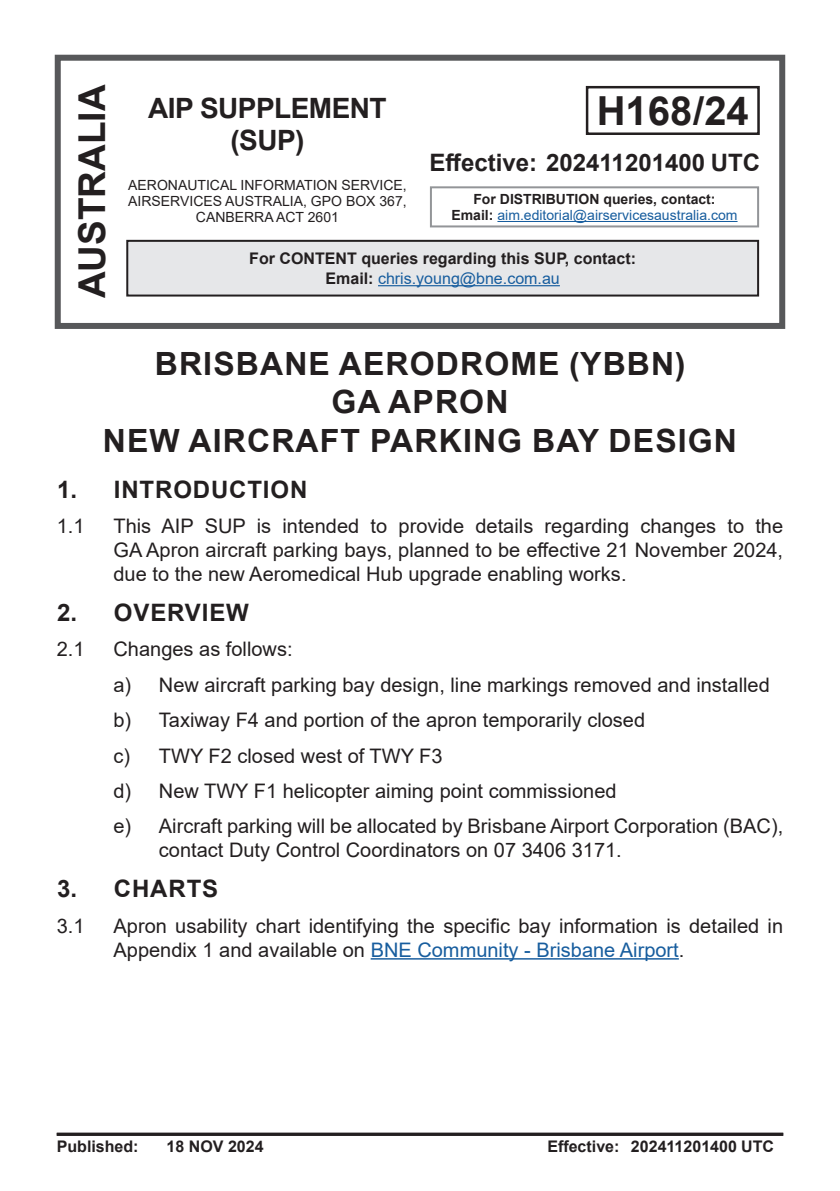
<style>
.page{position:relative;width:840px;height:1191px;background:#fff}
.page>*{position:absolute;margin:0;border:0;box-sizing:border-box;transform-origin:0 0}
.t1{font:700 40px "Arial";color:#231f20}
.t2{font:700 37px "Arial";color:#231f20}
.t3{font:700 32px/38.4px "Arial";letter-spacing:.035em;color:#231f20;text-align:center}
.t4{font:700 28px/32px "Arial";letter-spacing:-.02em;color:#231f20;text-align:center}
.Effective_date{font:700 24px "Arial";letter-spacing:.035em;color:#231f20}
.Effective_date-2{font:700 24px "Arial";color:#231f20}
.t5{font:20px/24px "Arial";color:#231f20}
.Figure_caption{font:700 16px "Arial";color:#231f20}
.t6{font:16px "Arial";color:#175d9e}
.t7{font:14px/16px "Arial";color:#231f20;text-align:center}
.t8{font:14px/16px "Arial";color:#175d9e;text-align:center}
.s1{font-weight:700;color:#231f20}
.s2{color:#175d9e}
</style>
<div class="page">
<div style="left:55px;top:55px;width:729px;height:274px;border:6px solid #57585a"></div>
<hr style="left:497px;top:221px;width:240px;height:1px;background:#175d9e">
<div style="left:429px;top:186px;width:329px;height:41px;border:2px solid #939598"></div>
<hr style="left:57px;top:1132px;width:725px;height:3px;background:#231f20">
<div style="left:585px;top:86px;width:174px;height:49px;border:2px solid #231f20"></div>
<div style="left:127px;top:241px;width:630px;height:54px;background:#e6e7e9"></div>
<hr style="left:378px;top:285px;width:181px;height:1px;background:#175d9e">
<div style="left:126px;top:240px;width:632px;height:56px;border:2px solid #231f20"></div>
<hr style="left:370px;top:958px;width:308px;height:1px;background:#175d9e">
<h2 class="t2" style="left:66px;top:298px;width:215px;rotate:-90deg">AUSTRALIA</h2>
<h3 class="t4" style="left:148px;top:92px;width:240px">AIP SUPPLEMENT (SUP)</h3>
<p class="t7" style="left:128px;top:177px;width:280px">AERONAUTICAL INFORMATION SERVICE,<br>AIRSERVICES AUSTRALIA, GPO BOX 367,<br>CANBERRA ACT 2601</p>
<p class="t1" style="left:596px;top:83px;width:154px">H168/24</p>
<p class="Effective_date-2" style="left:429px;top:145px;width:332px">Effective: 202411201400 UTC</p>
<p class="t8" style="left:451px;top:191px;width:287px"><span class="s1">For DISTRIBUTION queries, contact:<br>Email:</span> aim.editorial@airservicesaustralia.com</p>
<p class="Figure_caption" style="left:249px;top:247px;width:388px">For CONTENT queries regarding this SUP, contact:</p>
<p class="t6" style="left:325px;top:267px;width:236px"><span class="s1">Email:</span> chris.young@bne.com.au</p>
<p class="t3" style="left:103px;top:345px;width:635px">BRISBANE AERODROME (YBBN)<br>GA APRON<br>NEW AIRCRAFT PARKING BAY DESIGN</p>
<p class="Effective_date" style="left:57px;top:472px;width:251px">1. INTRODUCTION</p>
<p class="t5" style="left:57px;top:514px;width:29px">1.1</p>
<p class="t5" style="left:113px;top:514px;width:670px;text-align:justify">This AIP SUP is intended to provide details regarding changes to the GA Apron aircraft parking bays, planned to be effective 21 November 2024, due to the new Aeromedical Hub upgrade enabling works.</p>
<p class="Effective_date" style="left:57px;top:596px;width:193px">2. OVERVIEW</p>
<p class="t5" style="left:57px;top:637px;width:29px">2.1</p>
<p class="t5" style="left:113px;top:637px;width:180px">Changes as follows:</p>
<p class="t5" style="left:113px;top:672px;width:657px">a) New aircraft parking bay design, line markings removed and installed</p>
<p class="t5" style="left:113px;top:708px;width:533px">b) Taxiway F4 and portion of the apron temporarily closed</p>
<p class="t5" style="left:113px;top:743px;width:330px">c) TWY F2 closed west of TWY F3</p>
<p class="t5" style="left:113px;top:778px;width:504px">d) New TWY F1 helicopter aiming point commissioned</p>
<p class="t5" style="left:159px;top:814px;width:625px;text-indent:-45px">e) Aircraft parking will be allocated by Brisbane Airport Corporation (BAC), contact Duty Control Coordinators on 07 3406 3171.</p>
<p class="Effective_date" style="left:57px;top:872px;width:162px">3. CHARTS</p>
<p class="t5" style="left:57px;top:913px;width:29px">3.1</p>
<p class="t5" style="left:113px;top:913px;width:670px">Apron usability chart identifying the specific bay information is detailed in<br>Appendix 1 and available on <span class="s2">BNE Community - Brisbane Airport</span>.</p>
<p class="Figure_caption" style="left:57px;top:1135px;width:83px">Published:</p>
<p class="Figure_caption" style="left:166px;top:1135px;width:98px">18 NOV 2024</p>
<p class="Figure_caption" style="left:547px;top:1135px;width:228px">Effective: 202411201400 UTC</p>
</div>
